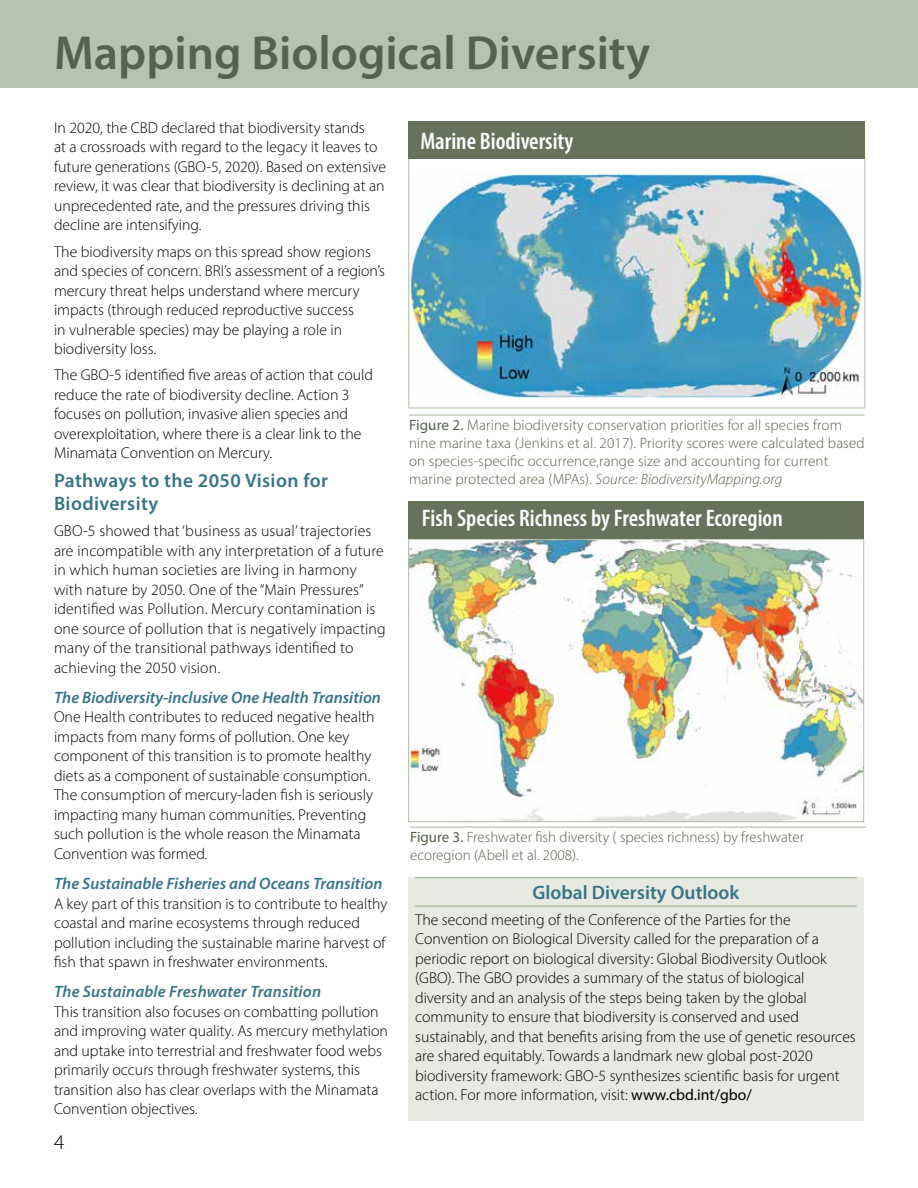
<style>
.page{position:relative;width:918px;height:1188px;background:#fff}
.page>*{position:absolute;margin:0;border:0;box-sizing:border-box;transform-origin:0 0}
.t1{font:600 48px "Myriad Pro";color:#57624c}
.t2{font:600 condensed 24px "Myriad Pro";color:#fff}
.t3{font:300 21px "Myriad Pro";color:#000}
.t4{font:600 19.5px/23.4px "Myriad Pro";letter-spacing:.01em;color:#377586}
.t5{font:italic 600 16.5px "Myriad Pro";color:#377586}
.t6{font:300 15.75px/19.5px "Myriad Pro";color:#000}
.t7{font:300 15px/18px "Myriad Pro";letter-spacing:.01em;color:#57624c}
.s1{font-weight:400}
.s2{font-style:italic}
</style>
<div class="page">
<div style="left:0;top:0;width:918px;height:88px;background:#b5c4ad"></div>
<hr style="left:410px;top:827px;width:456px;height:1px;background:#aebfa5">
<img style="left:410px;top:541px;width:452px;height:279px">
<div style="left:408px;top:539px;width:456px;height:283px;border:1px solid #aebfa5"></div>
<div style="left:408px;top:501px;width:456px;height:38px;background:#667259"></div>
<hr style="left:409px;top:414px;width:456px;height:2px;background:#aebfa5">
<img style="left:410px;top:174px;width:453px;height:224px">
<div style="left:408px;top:158px;width:457px;height:250px;border:1px solid #aebfa5"></div>
<div style="left:408px;top:121px;width:457px;height:38px;background:#667259"></div>
<div style="left:408px;top:877px;width:456px;height:243px;background:#e7eae3"></div>
<hr style="left:415px;top:877px;width:442px;height:1px;background:#aebfa5">
<hr style="left:415px;top:905px;width:442px;height:2px;background:#aebfa5">
<h1 class="t1" style="left:54px;top:23px;width:598px">Mapping Biological Diversity</h1>
<p class="t6" style="left:54px;top:118px;width:334px">In 2020, the CBD declared that biodiversity stands<br>at a crossroads with regard to the legacy it leaves to future generations (GBO-5, 2020). Based on extensive review, it was clear that biodiversity is declining at an unprecedented rate, and the pressures driving this decline are intensifying.</p>
<p class="t6" style="left:54px;top:242px;width:333px">The biodiversity maps on this spread show regions and species of concern. BRI’s assessment of a region’s mercury threat helps understand where mercury impacts (through reduced reproductive success<br>in vulnerable species) may be playing a role in biodiversity loss.</p>
<p class="t6" style="left:54px;top:365px;width:321px">The GBO-5 identified five areas of action that could reduce the rate of biodiversity decline. Action 3 focuses on pollution, invasive alien species and overexploitation, where there is a clear link to the Minamata Convention on Mercury.</p>
<p class="t4" style="left:54px;top:468px;width:276px">Pathways to the 2050 Vision for<br>Biodiversity</p>
<p class="t6" style="left:54px;top:521px;width:333px">GBO-5 showed that ‘business as usual’ trajectories are incompatible with any interpretation of a future in which human societies are living in harmony with nature by 2050. One of the “Main Pressures” identified was Pollution. Mercury contamination is one source of pollution that is negatively impacting many of the transitional pathways identified to achieving the 2050 vision.</p>
<p class="t5" style="left:54px;top:687px;width:329px">The Biodiversity-inclusive One Health Transition</p>
<p class="t6" style="left:54px;top:707px;width:322px">One Health contributes to reduced negative health impacts from many forms of pollution. One key component of this transition is to promote healthy diets as a component of sustainable consumption.<br>The consumption of mercury-laden fish is seriously impacting many human communities. Preventing such pollution is the whole reason the Minamata Convention was formed.</p>
<p class="t5" style="left:54px;top:873px;width:330px">The Sustainable Fisheries and Oceans Transition</p>
<p class="t6" style="left:54px;top:893px;width:335px">A key part of this transition is to contribute to healthy coastal and marine ecosystems through reduced pollution including the sustainable marine harvest of fish that spawn in freshwater environments.</p>
<p class="t5" style="left:54px;top:981px;width:269px">The Sustainable Freshwater Transition</p>
<p class="t6" style="left:54px;top:1002px;width:335px">This transition also focuses on combatting pollution and improving water quality. As mercury methylation and uptake into terrestrial and freshwater food webs primarily occurs through freshwater systems, this transition also has clear overlaps with the Minamata Convention objectives.</p>
<h3 class="t3" style="left:54px;top:1130px;width:12px">4</h3>
<h2 class="t2" style="left:420px;top:126px;width:155px">Marine Biodiversity</h2>
<p class="t7" style="left:409px;top:416px;width:457px"><span class="s1">Figure 2.</span> Marine biodiversity conservation priorities for all species from nine marine taxa (Jenkins et al. 2017). Priority scores were calculated based on species-specific occurrence,range size and accounting for current marine protected area (MPAs). <span class="s2">Source: BiodiversityMapping.org</span></p>
<h2 class="t2" style="left:422px;top:503px;width:362px">Fish Species Richness by Freshwater Ecoregion</h2>
<p class="t7" style="left:410px;top:828px;width:396px"><span class="s1">Figure 3.</span> Freshwater fish diversity ( species richness) by freshwater ecoregion (Abell et al. 2008).</p>
<p class="t4" style="left:532px;top:880px;width:209px">Global Diversity Outlook</p>
<p class="t6" style="left:415px;top:910px;width:442px">The second meeting of the Conference of the Parties for the Convention on Biological Diversity called for the preparation of a periodic report on biological diversity: Global Biodiversity Outlook (GBO). The GBO provides a summary of the status of biological diversity and an analysis of the steps being taken by the global community to ensure that biodiversity is conserved and used sustainably, and that benefits arising from the use of genetic resources are shared equitably. Towards a landmark new global post-2020 biodiversity framework: GBO-5 synthesizes scientific basis for urgent action. For more information, visit: <span class="s1">www.cbd.int/gbo/</span></p>
</div>
